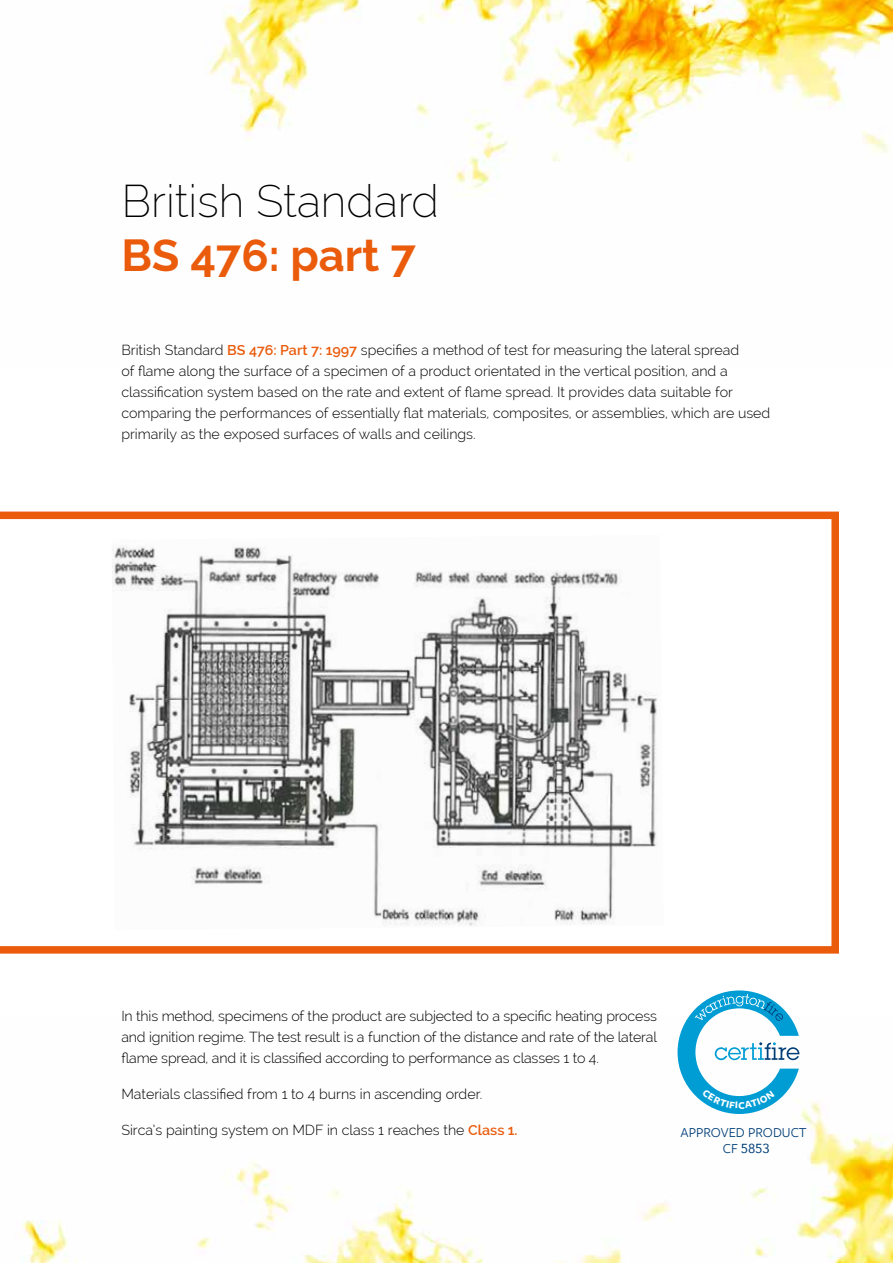
<style>
.page{position:relative;width:893px;height:1263px;background:#fff}
.page>*{position:absolute;margin:0;border:0;box-sizing:border-box;transform-origin:0 0}
.t1{font:200 45px "Raleway";color:#000}
.t2{font:700 45px "Raleway";color:#ea5b0b}
.t3{font:17.7px "Freight Sans Pro";letter-spacing:-.01em;color:#575756}
.t4{font:300 14.25px/21px "Raleway";color:#000}
.t5{font:14.25px/16px "Freight Sans Pro";color:#003e78;text-align:center}
.t6{font:13.05px "Avenir";color:#003e78}
.s1{font-weight:600;color:#ea5b0b}
</style>
<div class="page">
<img style="left:208px;top:0;width:685px;height:196px">
<img style="left:20px;top:1052px;width:873px;height:211px">
<svg style="left:0;top:512px;width:839px;height:442px"></svg>
<img style="left:112px;top:535px;width:551px;height:395px">
<div style="left:739px;top:1143px;width:30px;height:13px;background:#fff"></div>
<svg style="left:677px;top:990px;width:122px;height:124px"></svg>
<h1 class="t1" style="left:121px;top:174px;width:319px">British Standard</h1>
<h1 class="t2" style="left:121px;top:229px;width:296px">BS 476: part 7</h1>
<p class="t4" style="left:121px;top:340px;width:651px">British Standard <span class="s1">BS 476: Part 7: 1997</span> specifies a method of test for measuring the lateral spread<br>of flame along the surface of a specimen of a product orientated in the vertical position, and a classification system based on the rate and extent of flame spread. It provides data suitable for comparing the performances of essentially flat materials, composites, or assemblies, which are used primarily as the exposed surfaces of walls and ceilings.</p>
<p class="t4" style="left:121px;top:1005px;width:537px;text-align:justify">In this method, specimens of the product are subjected to a specific heating process and ignition regime. The test result is a function of the distance and rate of the lateral flame spread, and it is classified according to performance as classes 1 to 4.</p>
<p class="t4" style="left:121px;top:1083px;width:363px">Materials classified from 1 to 4 burns in ascending order.</p>
<p class="t4" style="left:121px;top:1119px;width:398px">Sirca’s painting system on MDF in class 1 reaches the <span class="s1">Class 1.</span></p>
<p class="t3" style="left:317px;top:1038px;width:99px">Packaging and</p>
<p class="t5" style="left:680px;top:1124px;width:128px">APPROVED PRODUCT<br>CF xxxx</p>
<p class="t6" style="left:741px;top:1138px;width:31px">5853</p>
</div>
